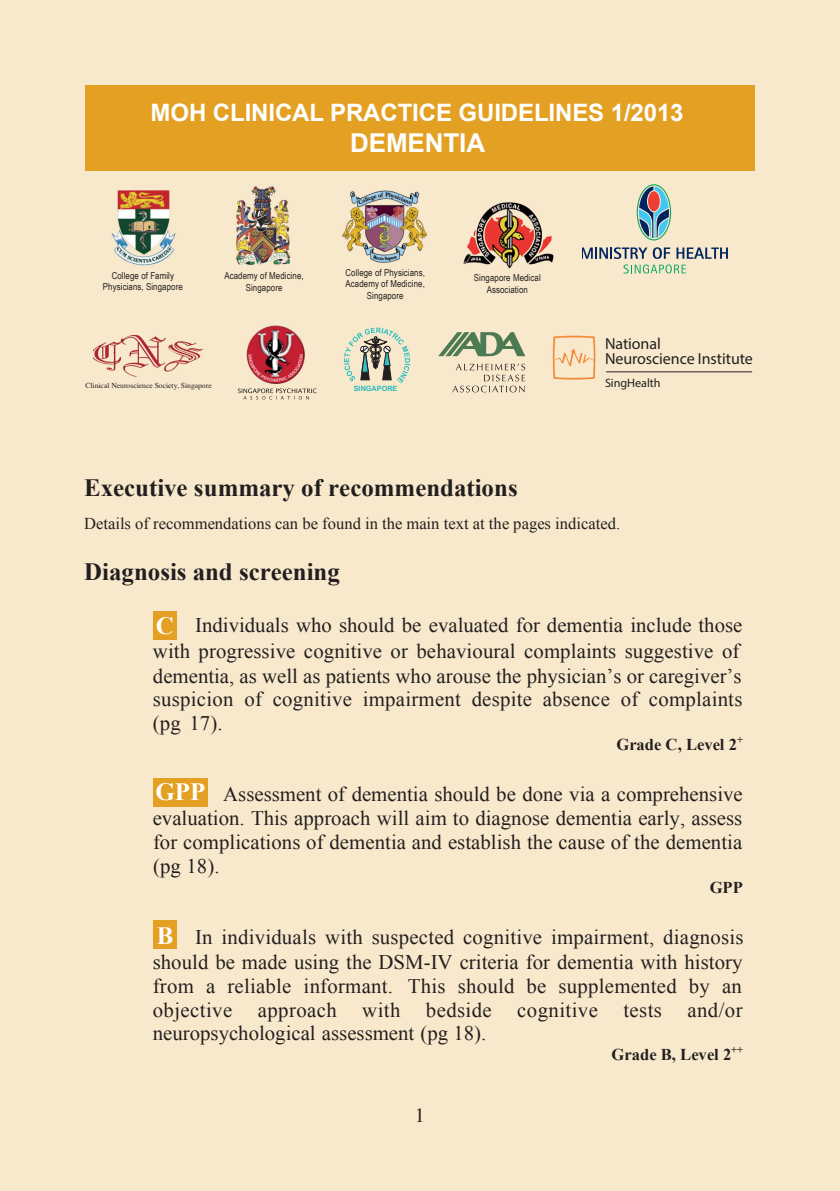
<style>
.page{position:relative;width:840px;height:1191px;background:#fff}
.page>*{position:absolute;margin:0;border:0;box-sizing:border-box;transform-origin:0 0}
.t1{font:700 26px "Arial";letter-spacing:-.005em;color:#fff}
.t2{font:700 24.8px "Times New Roman";color:#231f20}
.t3{font:700 24.8px "Times New Roman";color:#fff}
.t4{font:700 24px "Arial";letter-spacing:-.005em;color:#fff}
.t5{font:20.8px/24px "Times New Roman";color:#231f20;text-align:justify}
.t6{font:16.6px "Times New Roman";color:#231f20}
.t7{font:700 16.6px "Times New Roman";color:#231f20}
.t8{font:16px/15.4px "Myriad Pro";letter-spacing:-.005em;color:#231f20}
.t9{font:12.2px "Myriad Pro";letter-spacing:-.005em;color:#231f20}
.t10{font:9.6px/11.6px "Arial Narrow";letter-spacing:.01em;color:#231f20;text-align:center}
.t11{font:7.6px "Times";color:#231f20}
.t12{font:700 7.2px "Arial";color:#23bdbc}
.s1{font-family:"Times";font-size:20px}
</style>
<div class="page">
<div style="left:0;top:0;width:839px;height:1191px;background:#f9e9cc"></div>
<div style="left:153px;top:611px;width:23px;height:28px;background:#e3a023"></div>
<div style="left:153px;top:777px;width:55px;height:29px;background:#e3a023"></div>
<div style="left:154px;top:920px;width:23px;height:29px;background:#e3a023"></div>
<div style="left:85px;top:85px;width:669px;height:86px;background:#e3a023"></div>
<svg style="left:238px;top:388px;width:78px;height:11px"></svg>
<img style="left:246px;top:325px;width:59px;height:59px">
<svg style="left:438px;top:332px;width:87px;height:24px"></svg>
<svg style="left:452px;top:364px;width:73px;height:28px"></svg>
<svg style="left:344px;top:327px;width:66px;height:56px"></svg>
<img style="left:236px;top:186px;width:55px;height:80px">
<img style="left:342px;top:190px;width:86px;height:73px">
<img style="left:463px;top:202px;width:91px;height:67px">
<img style="left:111px;top:190px;width:65px;height:76px">
<svg style="left:636px;top:184px;width:34px;height:56px"></svg>
<svg style="left:582px;top:247px;width:145px;height:26px"></svg>
<img style="left:94px;top:335px;width:109px;height:42px">
<img style="left:552px;top:335px;width:200px;height:45px">
<hr style="left:605px;top:371px;width:146px;height:1px;background:#231f20">
<p class="t4" style="left:150px;top:97px;width:534px">MOH CLINICAL PRACTICE GUIDELINES 1/2013</p>
<p class="t1" style="left:350px;top:126px;width:136px">DEMENTIA</p>
<p class="t10" style="left:103px;top:269px;width:81px">College of Family<br>Physicians, Singapore</p>
<p class="t10" style="left:224px;top:269px;width:81px">Academy of Medicine,<br>Singapore</p>
<p class="t10" style="left:345px;top:266px;width:81px">College of Physicians,<br>Academy of Medicine,<br>Singapore</p>
<p class="t10" style="left:473px;top:272px;width:68px">Singapore Medical<br>Association</p>
<p class="t11" style="left:85px;top:378px;width:128px">Clinical Neuroscience Society, Singapore</p>
<p class="t12" style="left:353px;top:384px;width:45px">SINGAPORE</p>
<p class="t8" style="left:604px;top:335px;width:149px">National<br>Neuroscience Institute</p>
<p class="t9" style="left:604px;top:375px;width:57px">SingHealth</p>
<p class="t2" style="left:84px;top:470px;width:435px">Executive summary of recommendations</p>
<p class="t6" style="left:84px;top:512px;width:537px">Details of recommendations can be found in the main text at the pages indicated.</p>
<p class="t2" style="left:84px;top:554px;width:257px">Diagnosis and screening</p>
<p class="t3" style="left:156px;top:609px;width:19px">C</p>
<p class="t5" style="left:153px;top:612px;width:591px;text-align:left;text-indent:42px">Individuals who should be evaluated for dementia include those with progressive cognitive or behavioural complaints suggestive of dementia, as well as patients who arouse the physician’s or caregiver’s suspicion of cognitive impairment despite absence of complaints (pg 17).</p>
<p class="t7" style="left:616px;top:733px;width:128px">Grade C, Level 2<sup>+</sup></p>
<p class="t3" style="left:155px;top:775px;width:51px">GPP</p>
<p class="t5" style="left:153px;top:781px;width:591px;text-indent:70px">Assessment of dementia should be done via a comprehensive evaluation. This approach will aim to diagnose dementia early, assess for complications of dementia and establish the cause of the dementia (pg 18).</p>
<p class="t7" style="left:709px;top:876px;width:35px">GPP</p>
<p class="t3" style="left:157px;top:918px;width:18px">B</p>
<p class="t5" style="left:153px;top:924px;width:592px;text-indent:42px">In individuals with suspected cognitive impairment, diagnosis should be made using the DSM-IV criteria for dementia with history from a reliable informant. This should be supplemented by an objective approach with bedside cognitive tests and/or neuropsychological assessment (pg 18).</p>
<p class="t5" style="left:406px;top:1102px;width:20px">1<span class="s1">1</span></p>
<p class="t7" style="left:611px;top:1042px;width:133px">Grade B, Level 2<sup>++</sup></p>
</div>
